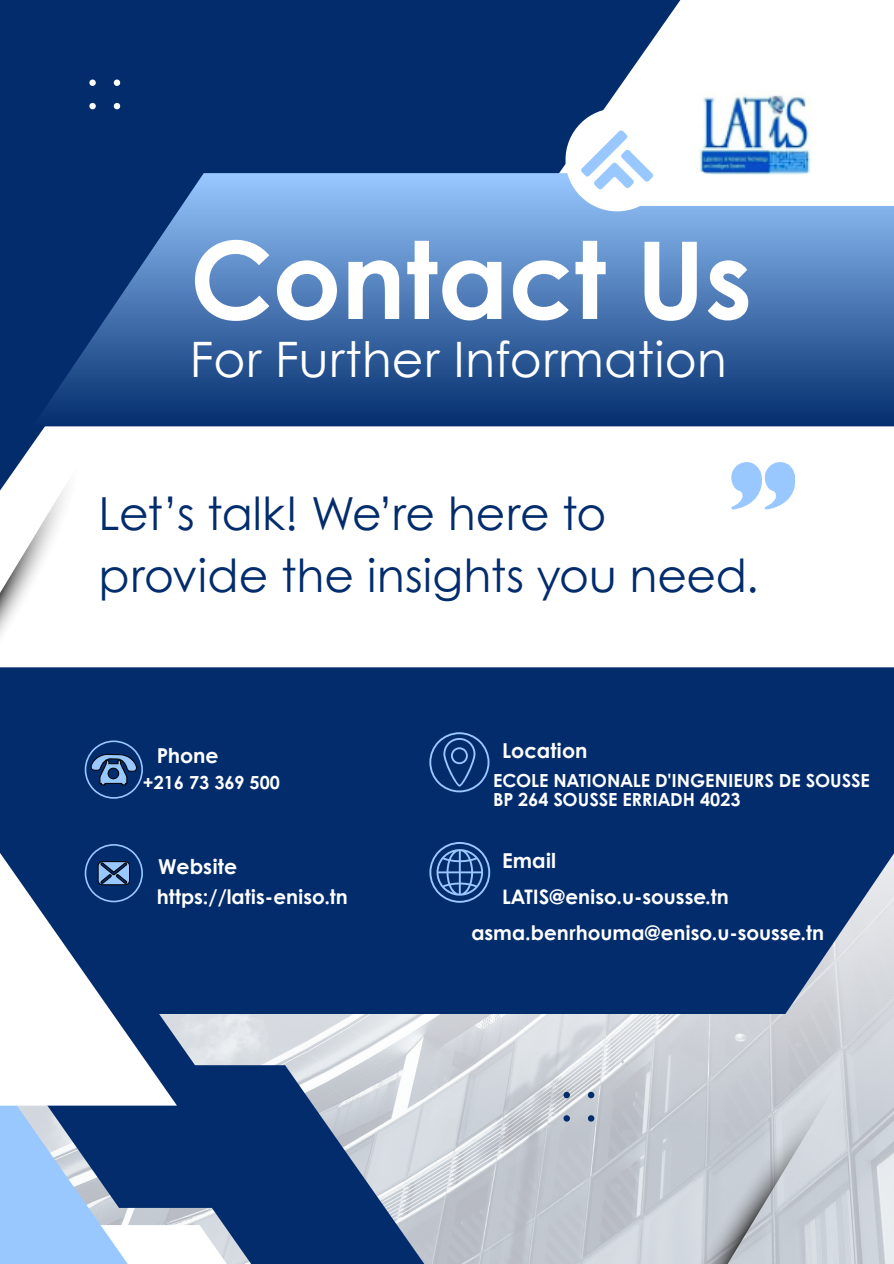
<style>
.page{position:relative;width:894px;height:1264px;background:#fff}
.page>*{position:absolute;margin:0;border:0;box-sizing:border-box;transform-origin:0 0}
.t1{font:700 107.4px "Century Gothic";color:#fff}
.t2{font:48.9px "Century Gothic";color:#fff}
.t3{font:45.6px/61.9px "Century Gothic";color:#022c6c}
.t4{font:700 20.55px "Century Gothic";color:#fff}
.t5{font:700 19.95px "Century Gothic";color:#fff}
.t6{font:700 18px/19.2px "Century Gothic";color:#fff}
</style>
<div class="page">
<svg style="left:577px;top:0;width:104px;height:114px;fill:#022c6c"></svg>
<div style="left:0;top:0;width:577px;height:173px;background:#022c6c"></div>
<svg style="left:0;top:166px;width:227px;height:284px;fill:#022c6c"></svg>
<svg style="left:32px;top:173px;width:861px;height:253px;background:#3f6ca8"></svg>
<div style="left:565px;top:108px;width:103px;height:103px;background:#fff;border-radius:50%"></div>
<svg style="left:574px;top:114px;width:319px;height:92px"></svg>
<img style="left:565px;top:1125px;width:328px;height:138px">
<svg style="left:295px;top:1013px;width:598px;height:112px;background:#d1d6dc"></svg>
<div style="left:0;top:667px;width:893px;height:346px;background:#022c6c"></div>
<div style="left:0;top:1207px;width:112px;height:56px;background:#98c8ff"></div>
<svg style="left:0;top:1013px;width:295px;height:194px;background:#9eb7d6"></svg>
<svg style="left:112px;top:1065px;width:453px;height:198px;background:#7489a9"></svg>
<svg style="left:0;top:798px;width:177px;height:307px"></svg>
<svg style="left:731px;top:462px;width:63px;height:47px"></svg>
<svg style="left:429px;top:732px;width:60px;height:60px"></svg>
<svg style="left:429px;top:842px;width:61px;height:60px"></svg>
<svg style="left:113px;top:740px;width:30px;height:58px"></svg>
<svg style="left:85px;top:844px;width:58px;height:58px"></svg>
<svg style="left:563px;top:1091px;width:6px;height:7px"></svg>
<svg style="left:587px;top:1091px;width:7px;height:7px"></svg>
<svg style="left:563px;top:1115px;width:6px;height:6px"></svg>
<svg style="left:587px;top:1115px;width:7px;height:6px"></svg>
<svg style="left:89px;top:79px;width:7px;height:7px"></svg>
<svg style="left:114px;top:79px;width:6px;height:7px"></svg>
<svg style="left:89px;top:103px;width:7px;height:6px"></svg>
<svg style="left:114px;top:103px;width:6px;height:6px"></svg>
<img style="left:616px;top:1054px;width:228px;height:209px">
<img style="left:0;top:450px;width:113px;height:348px">
<img style="left:686px;top:95px;width:140px;height:80px">
<h1 class="t1" style="left:190px;top:198px;width:564px">Contact Us</h1>
<h2 class="t2" style="left:190px;top:322px;width:538px">For Further Information</h2>
<h3 class="t3" style="left:98px;top:480px;width:661px">Let’s talk! We’re here to provide the insights you need.</h3>
<p class="t4" style="left:157px;top:740px;width:63px">Phone</p>
<p class="t4" style="left:502px;top:735px;width:87px">Location</p>
<p class="t6" style="left:143px;top:772px;width:138px">+216 73 369 500</p>
<p class="t6" style="left:493px;top:770px;width:378px">ECOLE NATIONALE D'INGENIEURS DE SOUSSE<br>BP 264 SOUSSE ERRIADH 4023</p>
<p class="t4" style="left:158px;top:851px;width:80px">Website</p>
<p class="t4" style="left:502px;top:845px;width:55px">Email</p>
<p class="t5" style="left:157px;top:881px;width:193px">https://latis-eniso.tn</p>
<p class="t5" style="left:502px;top:881px;width:228px">LATIS@eniso.u-sousse.tn</p>
<p class="t5" style="left:471px;top:917px;width:354px">asma.benrhouma@eniso.u-sousse.tn</p>
</div>
